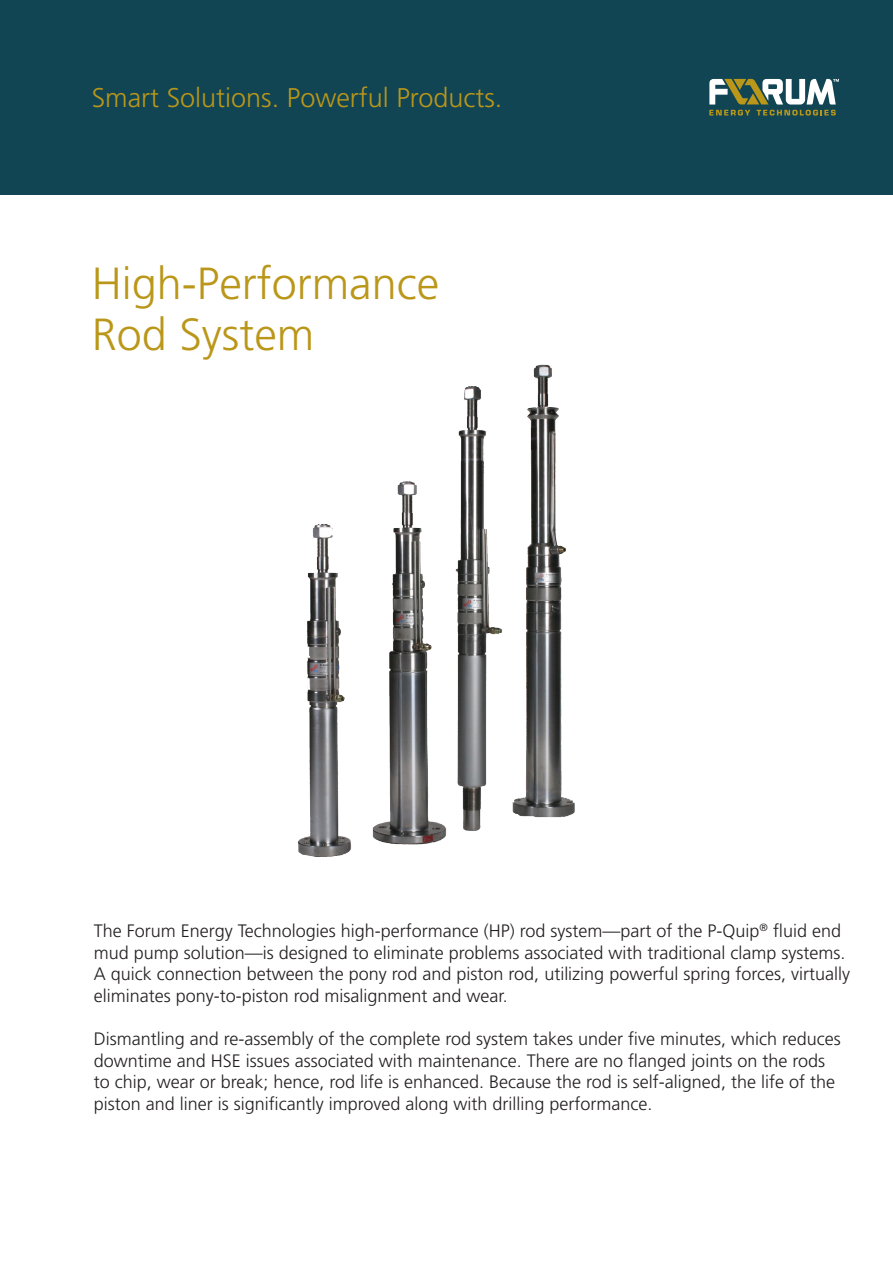
<style>
.page{position:relative;width:893px;height:1263px;background:#fff}
.page>*{position:absolute;margin:0;border:0;box-sizing:border-box;transform-origin:0 0}
.Title_1{font:300 45px/51px "Frutiger LT Std";color:#ba9719}
.Tag_Line{font:300 27px "Frutiger LT Std";color:#ba9719}
.Intro{font:300 18px/21.6px "Frutiger LT Std";color:#231f20}
</style>
<div class="page">
<img style="left:298px;top:364px;width:277px;height:493px">
<div style="left:0;top:0;width:893px;height:194px;background:#114554"></div>
<svg style="left:709px;top:79px;width:130px;height:37px"></svg>
<p class="Tag_Line" style="left:92px;top:83px;width:412px">Smart Solutions. Powerful Products.</p>
<p class="Title_1" style="left:92px;top:258px;width:349px">High-Performance<br>Rod System</p>
<p class="Intro" style="left:94px;top:920px;width:758px">The Forum Energy Technologies high-performance (HP) rod system—part of the P-Quip<sup>®</sup> fluid end mud pump solution—is designed to eliminate problems associated with traditional clamp systems.<br>A quick connection between the pony rod and piston rod, utilizing powerful spring forces, virtually eliminates pony-to-piston rod misalignment and wear.</p>
<p class="Intro" style="left:94px;top:1028px;width:749px">Dismantling and re-assembly of the complete rod system takes under five minutes, which reduces downtime and HSE issues associated with maintenance. There are no flanged joints on the rods to chip, wear or break; hence, rod life is enhanced. Because the rod is self-aligned, the life of the piston and liner is significantly improved along with drilling performance.</p>
</div>
